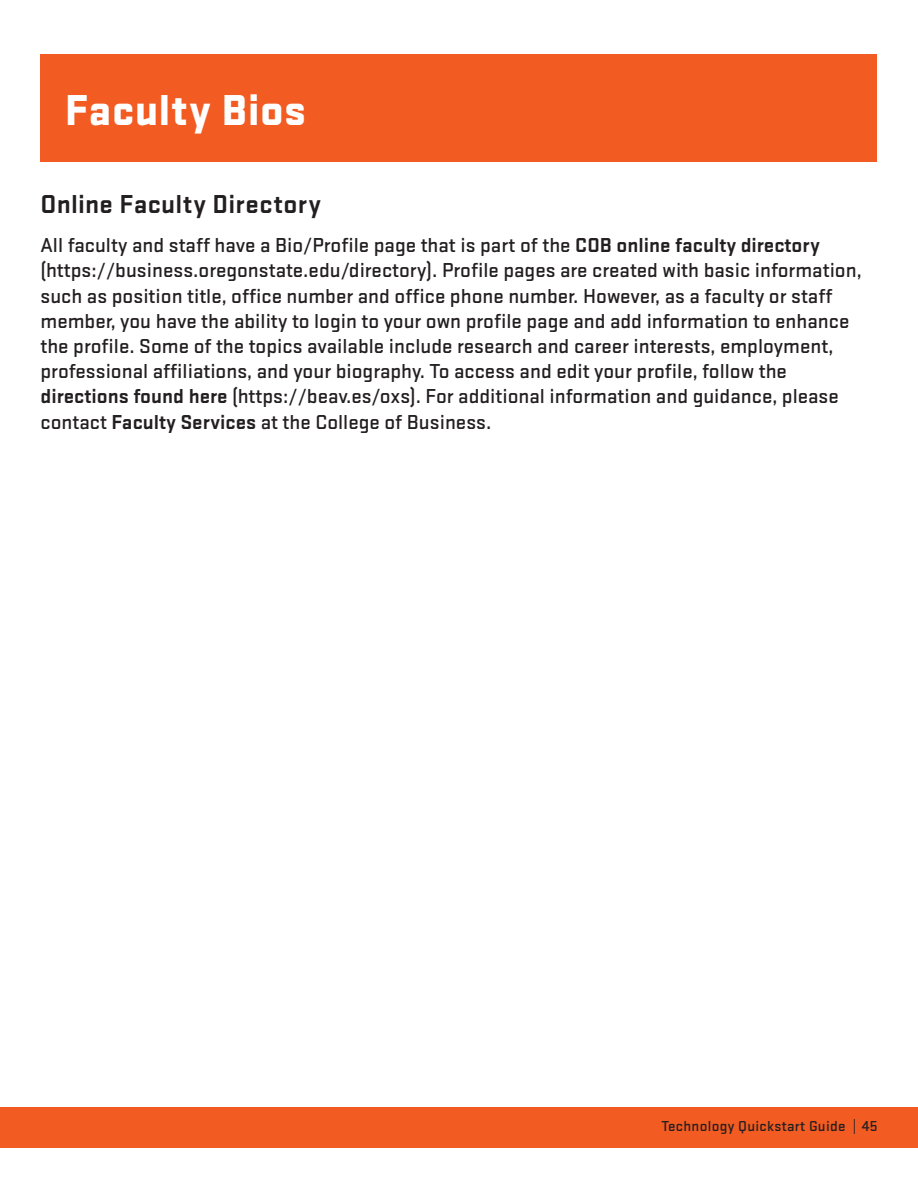
<style>
.page{position:relative;width:918px;height:1188px;background:#fff}
.page>*{position:absolute;margin:0;border:0;box-sizing:border-box;transform-origin:0 0}
.t1{font:900 45px "Stratum 2";letter-spacing:.01em;color:#fff}
.t2{font:700 27px "Stratum 2";letter-spacing:.01em;color:#231f20}
.t3{font:500 21px/25.2px "Stratum 2";color:#231f20}
.t4{font:500 15px "Stratum 2";letter-spacing:.02em;color:#231f20}
.s1{font-weight:700}
</style>
<div class="page">
<div style="left:0;top:1107px;width:918px;height:41px;background:#f25b21"></div>
<div style="left:40px;top:54px;width:838px;height:108px;background:#f25b21"></div>
<p class="t1" style="left:65px;top:77px;width:243px">Faculty Bios</p>
<p class="t2" style="left:40px;top:185px;width:282px">Online Faculty Directory</p>
<p class="t3" style="left:40px;top:232px;width:823px">All faculty and staff have a Bio/Profile page that is part of the <span class="s1">COB online faculty directory </span>(https://business.oregonstate.edu/directory). Profile pages are created with basic information, such as position title, office number and office phone number. However, as a faculty or staff member, you have the ability to login to your own profile page and add information to enhance the profile. Some of the topics available include research and career interests, employment, professional affiliations, and your biography. To access and edit your profile, follow the <span class="s1">directions found here</span> (https://beav.es/oxs). For additional information and guidance, please contact <span class="s1">Faculty Services</span> at the College of Business.</p>
<p class="t4" style="left:661px;top:1116px;width:218px">Technology Quickstart Guide | 45</p>
</div>
